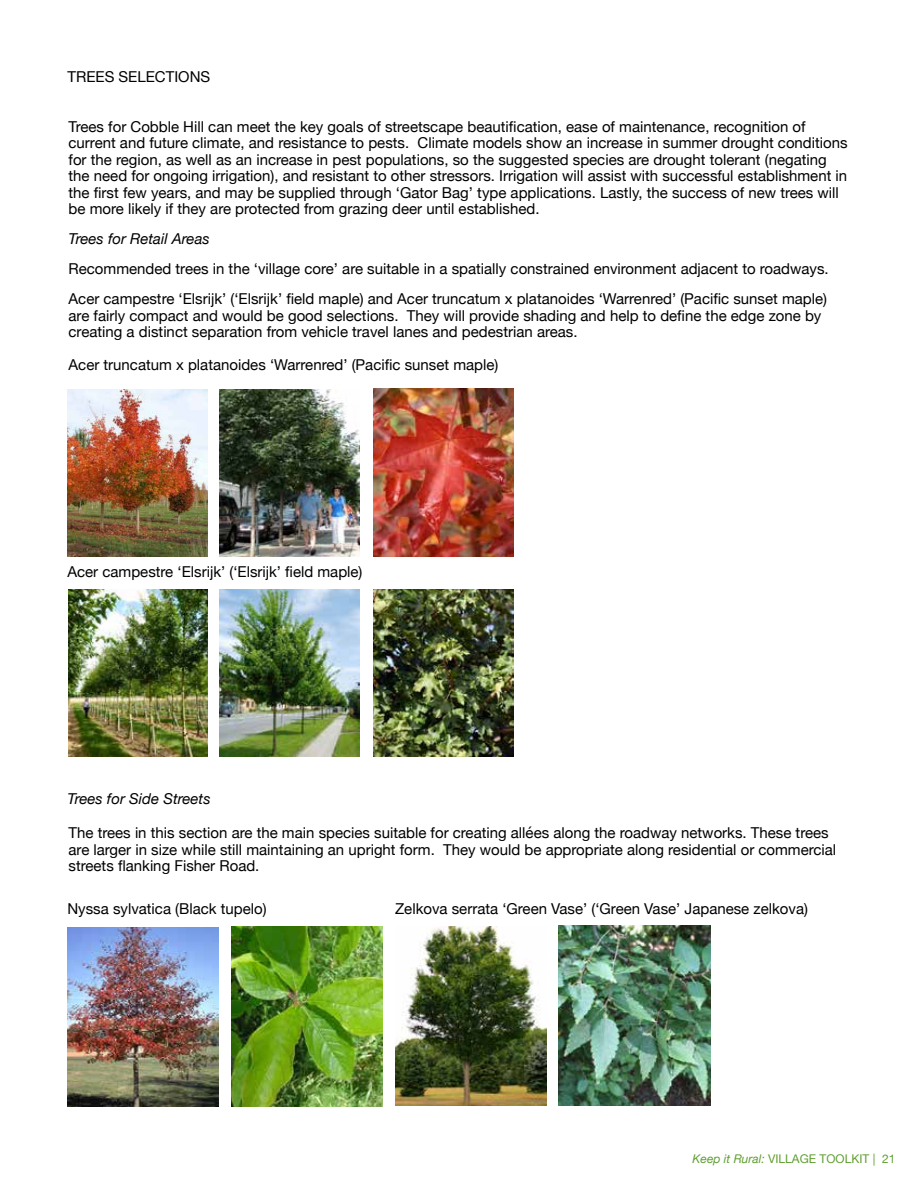
<style>
.page{position:relative;width:918px;height:1188px;background:#fff}
.page>*{position:absolute;margin:0;border:0;box-sizing:border-box;transform-origin:0 0}
.t1{font:15px/16.5px "Helvetica Neue";color:#000}
.t2{font:italic 15px "Helvetica Neue";color:#000}
.t3{font:12px "Helvetica Neue";color:#609e31}
.s1{font-style:italic}
</style>
<div class="page">
<img style="left:68px;top:390px;width:140px;height:166px">
<img style="left:220px;top:390px;width:140px;height:166px">
<img style="left:374px;top:590px;width:140px;height:167px">
<img style="left:68px;top:590px;width:140px;height:167px">
<img style="left:220px;top:590px;width:140px;height:167px">
<img style="left:374px;top:389px;width:140px;height:167px">
<img style="left:68px;top:927px;width:151px;height:180px">
<img style="left:395px;top:926px;width:151px;height:180px">
<img style="left:231px;top:927px;width:152px;height:180px">
<img style="left:559px;top:925px;width:151px;height:181px">
<p class="t1" style="left:68px;top:69px;width:144px">TREES SELECTIONS</p>
<p class="t1" style="left:69px;top:119px;width:781px">Trees for Cobble Hill can meet the key goals of streetscape beautification, ease of maintenance, recognition of current and future climate, and resistance to pests. Climate models show an increase in summer drought conditions for the region, as well as an increase in pest populations, so the suggested species are drought tolerant (negating the need for ongoing irrigation), and resistant to other stressors. Irrigation will assist with successful establishment in the first few years, and may be supplied through ‘Gator Bag’ type applications. Lastly, the success of new trees will be more likely if they are protected from grazing deer until established.</p>
<p class="t2" style="left:69px;top:228px;width:143px">Trees for Retail Areas</p>
<p class="t1" style="left:69px;top:255px;width:762px;line-height:30px">Recommended trees in the ‘village core’ are suitable in a spatially constrained environment adjacent to roadways.<br>Acer campestre ‘Elsrijk’ (‘Elsrijk’ field maple) and Acer truncatum x platanoides ‘Warrenred’ (Pacific sunset maple)</p>
<p class="t1" style="left:69px;top:308px;width:754px">are fairly compact and would be good selections. They will provide shading and help to define the edge zone by creating a distinct separation from vehicle travel lanes and pedestrian areas.</p>
<p class="t1" style="left:69px;top:357px;width:431px">Acer truncatum x platanoides ‘Warrenred’ (Pacific sunset maple)</p>
<p class="t1" style="left:67px;top:564px;width:297px">Acer campestre ‘Elsrijk’ (‘Elsrijk’ field maple)</p>
<p class="t2" style="left:68px;top:788px;width:145px">Trees for Side Streets</p>
<p class="t1" style="left:69px;top:825px;width:769px">The trees in this section are the main species suitable for creating allées along the roadway networks. These trees are larger in size while still maintaining an upright form. They would be appropriate along residential or commercial streets flanking Fisher Road.</p>
<p class="t1" style="left:68px;top:902px;width:201px">Nyssa sylvatica (Black tupelo)</p>
<p class="t1" style="left:395px;top:902px;width:414px">Zelkova serrata ‘Green Vase’ (‘Green Vase’ Japanese zelkova)</p>
<p class="t3" style="left:693px;top:1151px;width:204px"><span class="s1">Keep it Rural:</span> VILLAGE TOOLKIT | 21</p>
</div>
